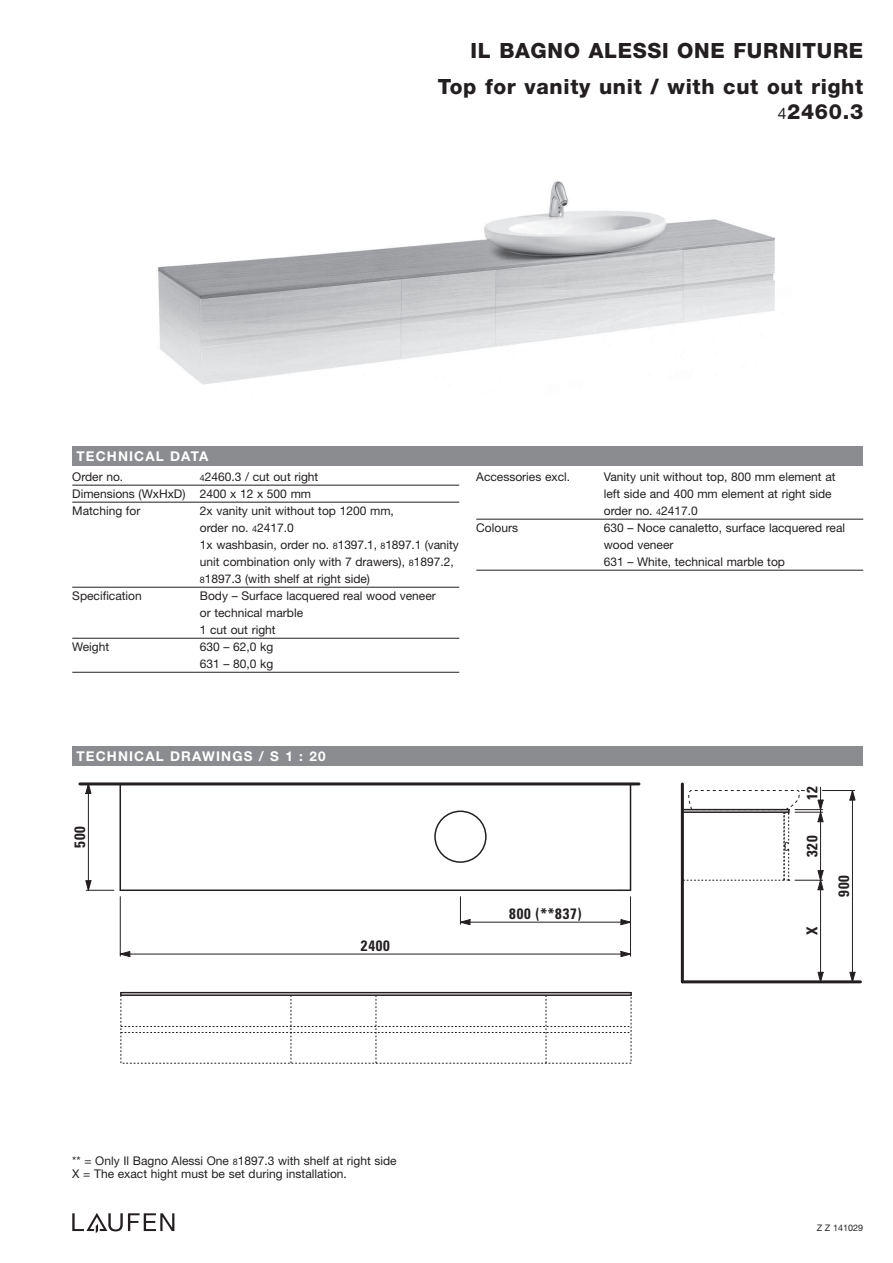
<style>
.page{position:relative;width:893px;height:1263px;background:#fff}
.page>*{position:absolute;margin:0;border:0;box-sizing:border-box;transform-origin:0 0}
.t1{font:800 21px "Helvetica Neue";letter-spacing:.03em;color:#231f20}
.t2{font:700 condensed 15px "Univers";letter-spacing:.05em;color:#231f20}
.t3{font:700 13.5px "Helvetica Neue";letter-spacing:.085em;color:#fff}
.t4{font:12px/17px "Helvetica Neue";color:#231f20}
.t5{font:9px "Helvetica Neue";color:#231f20}
.s1{font-weight:400;font-size:15.75px}
.s2{font-size:9px}
</style>
<div class="page">
<svg style="left:72px;top:1213px;width:102px;height:20px"></svg>
<div style="left:72px;top:746px;width:791px;height:19px;background:#8a8c8f"></div>
<div style="left:72px;top:446px;width:791px;height:20px;background:#8a8c8f"></div>
<hr style="left:121px;top:992px;width:510px;height:1px;background:#231f20">
<svg style="left:120px;top:993px;width:512px;height:71px"></svg>
<img style="left:158px;top:181px;width:617px;height:204px">
<hr style="left:72px;top:485px;width:387px;height:1px;background:#231f20">
<hr style="left:72px;top:502px;width:387px;height:1px;background:#231f20">
<hr style="left:72px;top:587px;width:387px;height:1px;background:#231f20">
<hr style="left:72px;top:638px;width:387px;height:1px;background:#231f20">
<hr style="left:72px;top:672px;width:387px;height:1px;background:#231f20">
<hr style="left:476px;top:519px;width:387px;height:1px;background:#231f20">
<hr style="left:476px;top:570px;width:387px;height:1px;background:#231f20">
<hr style="left:630px;top:784px;width:1px;height:106px;background:#231f20">
<hr style="left:120px;top:889px;width:510px;height:2px;background:#231f20">
<hr style="left:120px;top:784px;width:1px;height:106px;background:#231f20">
<div style="left:434px;top:810px;width:53px;height:53px;border:2px solid #231f20;border-radius:50%"></div>
<hr style="left:80px;top:782px;width:559px;height:3px;background:#231f20">
<hr style="left:88px;top:784px;width:1px;height:106px;background:#231f20">
<svg style="left:86px;top:880px;width:28px;height:11px"></svg>
<svg style="left:86px;top:785px;width:5px;height:9px"></svg>
<hr style="left:120px;top:897px;width:1px;height:59px;background:#231f20">
<hr style="left:630px;top:897px;width:1px;height:59px;background:#231f20">
<hr style="left:120px;top:954px;width:510px;height:1px;background:#231f20">
<svg style="left:621px;top:951px;width:10px;height:6px"></svg>
<hr style="left:460px;top:922px;width:170px;height:1px;background:#231f20">
<svg style="left:621px;top:919px;width:9px;height:6px"></svg>
<svg style="left:460px;top:897px;width:10px;height:28px"></svg>
<svg style="left:119px;top:951px;width:11px;height:6px"></svg>
<hr style="left:681px;top:784px;width:3px;height:198px;background:#231f20">
<hr style="left:682px;top:980px;width:178px;height:3px;background:#231f20">
<hr style="left:820px;top:880px;width:1px;height:102px;background:#231f20">
<svg style="left:818px;top:972px;width:5px;height:9px"></svg>
<hr style="left:822px;top:790px;width:33px;height:1px;background:#231f20">
<hr style="left:852px;top:790px;width:1px;height:192px;background:#231f20">
<svg style="left:850px;top:972px;width:5px;height:9px"></svg>
<svg style="left:850px;top:790px;width:5px;height:10px"></svg>
<svg style="left:683px;top:787px;width:140px;height:103px"></svg>
<h1 class="t1" style="left:471px;top:43px;width:394px">IL BAGNO ALESSI ONE FURNITURE</h1>
<h1 class="t1" style="left:438px;top:79px;width:427px">Top for vanity unit / with cut out right</h1>
<h1 class="t1" style="left:778px;top:104px;width:87px"><span class="s1">4</span>2460.3</h1>
<p class="t3" style="left:77px;top:451px;width:133px">TECHNICAL DATA</p>
<p class="t4" style="left:72px;top:469px;width:53px">Order no.</p>
<p class="t4" style="left:72px;top:469px;width:248px;text-indent:128px"><span class="s2">4</span>2460.3 / cut out right<br>Dimensions (WxHxD) 2400 x 12 x 500 mm<br>Matching for</p>
<p class="t4" style="left:200px;top:503px;width:260px">2x vanity unit without top 1200 mm,<br>order no. <span class="s2">4</span>2417.0<br>1x washbasin, order no. <span class="s2">8</span>1397.1, <span class="s2">8</span>1897.1 (vanity unit combination only with 7 drawers), <span class="s2">8</span>1897.2, <span class="s2">8</span>1897.3 (with shelf at right side)</p>
<p class="t4" style="left:72px;top:588px;width:71px">Specification</p>
<p class="t4" style="left:200px;top:588px;width:237px">Body – Surface lacquered real wood veneer or technical marble<br>1 cut out right</p>
<p class="t4" style="left:72px;top:639px;width:38px">Weight</p>
<p class="t4" style="left:200px;top:639px;width:75px">630 – 62,0 kg<br>631 – 80,0 kg</p>
<p class="t4" style="left:476px;top:469px;width:95px">Accessories excl.</p>
<p class="t4" style="left:604px;top:469px;width:233px">Vanity unit without top, 800 mm element at left side and 400 mm element at right side order no. <span class="s2">4</span>2417.0</p>
<p class="t4" style="left:476px;top:520px;width:43px">Colours</p>
<p class="t4" style="left:604px;top:520px;width:243px">630 – Noce canaletto, surface lacquered real wood veneer<br>631 – White, technical marble top</p>
<p class="t3" style="left:77px;top:751px;width:251px">TECHNICAL DRAWINGS / S 1 : 20</p>
<p class="t2" style="left:74px;top:848px;width:23px;rotate:-90deg">500</p>
<p class="t2" style="left:361px;top:940px;width:30px">2400</p>
<p class="t2" style="left:509px;top:908px;width:74px">800 (**837)</p>
<p class="t2" style="left:806px;top:800px;width:16px;rotate:-90deg">12</p>
<p class="t2" style="left:806px;top:857px;width:23px;rotate:-90deg">320</p>
<p class="t2" style="left:806px;top:935px;width:10px;rotate:-90deg">X</p>
<p class="t2" style="left:838px;top:897px;width:23px;rotate:-90deg">900</p>
<p class="t4" style="left:72px;top:1156px;width:326px;line-height:12.8px">** = Only Il Bagno Alessi One <span class="s2">8</span>1897.3 with shelf at right side<br>X = The exact hight must be set during installation.</p>
<p class="t5" style="left:817px;top:1224px;width:48px">Z Z 141029</p>
</div>
